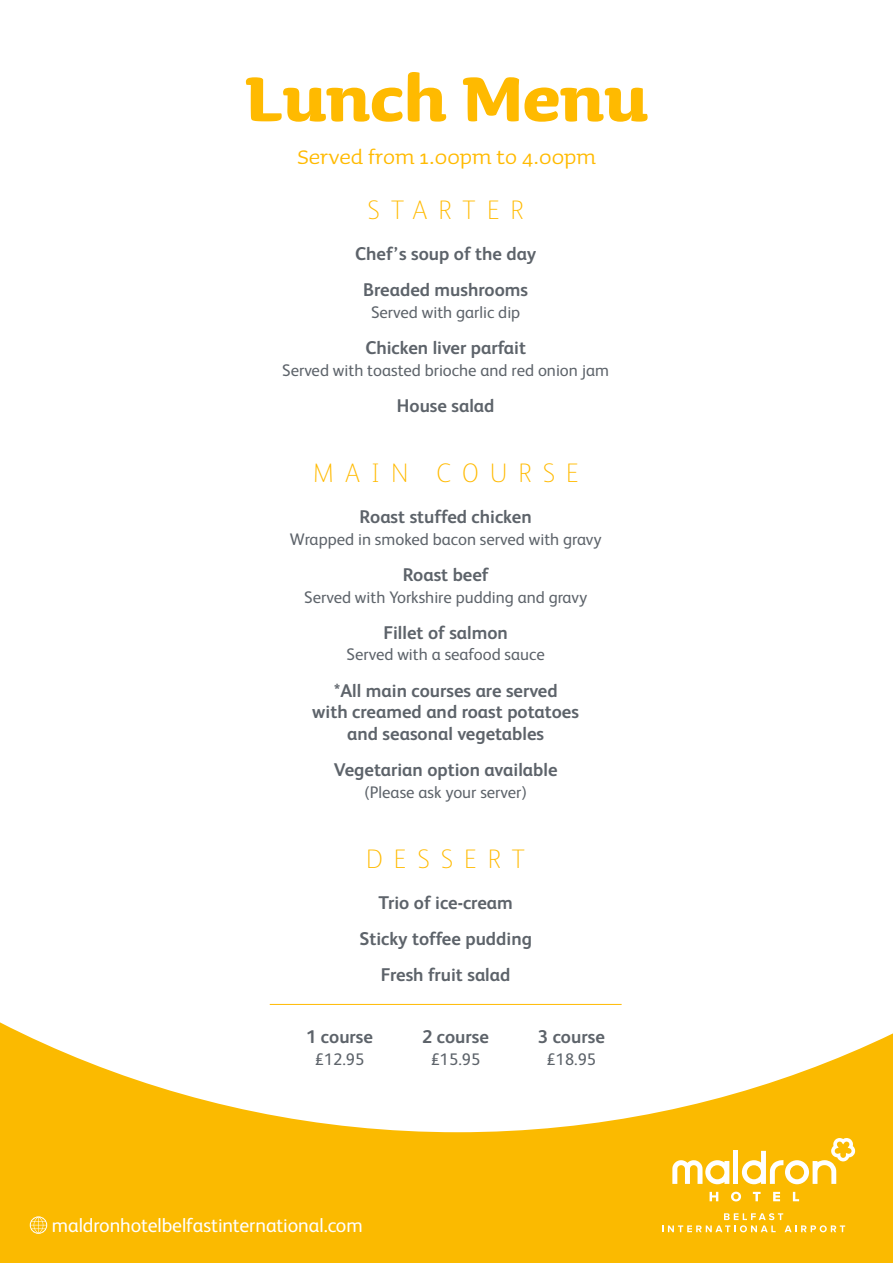
<style>
.page{position:relative;width:893px;height:1263px;background:#fff}
.page>*{position:absolute;margin:0;border:0;box-sizing:border-box;transform-origin:0 0}
.t1{font:700 80.7px "Sauna";color:#ffba00}
.t2{font:100 26.85px "FS Albert";letter-spacing:.41em;color:#ffba00}
.t3{font:26.25px "Sauna";color:#ffba00}
.t4{font:19.65px "FS Albert";letter-spacing:-.005em;color:#fff}
.t5{font:700 18.45px/36px "FS Albert";color:#5d636a;text-align:center}
.t6{font:16.8px "FS Albert";color:#5d636a}
</style>
<div class="page">
<div style="left:0;top:1164px;width:893px;height:99px;background:#fbba00"></div>
<svg style="left:0;top:1003px;width:893px;height:161px"></svg>
<hr style="left:270px;top:1004px;width:352px;height:1px;background:#ffba00">
<svg style="left:742px;top:1138px;width:113px;height:46px"></svg>
<div style="left:733px;top:1151px;width:5px;height:33px;background:#fff"></div>
<svg style="left:672px;top:1160px;width:57px;height:24px"></svg>
<svg style="left:710px;top:1192px;width:8px;height:9px"></svg>
<svg style="left:731px;top:1192px;width:10px;height:9px"></svg>
<svg style="left:753px;top:1192px;width:8px;height:9px"></svg>
<svg style="left:773px;top:1192px;width:7px;height:9px"></svg>
<svg style="left:793px;top:1192px;width:6px;height:9px"></svg>
<svg style="left:662px;top:1213px;width:183px;height:19px;background:#fbc428"></svg>
<svg style="left:30px;top:1216px;width:17px;height:18px"></svg>
<h1 class="t1" style="left:245px;top:48px;width:404px">Lunch Menu</h1>
<h3 class="t3" style="left:297px;top:143px;width:300px">Served from 1.00pm to 4.00pm</h3>
<h2 class="t2" style="left:367px;top:195px;width:158px">STARTER</h2>
<p class="t5" style="left:355px;top:235px;width:183px">Chef’s soup of the day<br>Breaded mushrooms</p>
<p class="t6" style="left:371px;top:301px;width:151px">Served with garlic dip</p>
<p class="t5" style="left:365px;top:329px;width:162px">Chicken liver parfait</p>
<p class="t6" style="left:282px;top:359px;width:328px">Served with toasted brioche and red onion jam</p>
<p class="t5" style="left:397px;top:387px;width:99px">House salad</p>
<h2 class="t2" style="left:313px;top:458px;width:267px">MAIN COURSE</h2>
<p class="t5" style="left:360px;top:498px;width:174px">Roast stuffed chicken</p>
<p class="t6" style="left:290px;top:528px;width:313px">Wrapped in smoked bacon served with gravy</p>
<p class="t5" style="left:403px;top:556px;width:88px">Roast beef</p>
<p class="t6" style="left:304px;top:586px;width:284px">Served with Yorkshire pudding and gravy</p>
<p class="t5" style="left:383px;top:614px;width:126px">Fillet of salmon</p>
<p class="t6" style="left:347px;top:644px;width:200px">Served with a seafood sauce</p>
<p class="t5" style="left:312px;top:679px;width:268px;line-height:21.8px">*All main courses are served<br>with creamed and roast potatoes and seasonal vegetables</p>
<p class="t5" style="left:334px;top:751px;width:225px">Vegetarian option available</p>
<p class="t6" style="left:364px;top:781px;width:164px">(Please ask your server)</p>
<h2 class="t2" style="left:366px;top:844px;width:161px">DESSERT</h2>
<p class="t5" style="left:359px;top:884px;width:174px">Trio of ice-cream<br>Sticky toffee pudding<br>Fresh fruit salad</p>
<p class="t5" style="left:306px;top:1018px;width:68px">1 course</p>
<p class="t6" style="left:315px;top:1048px;width:51px">£12.95</p>
<p class="t5" style="left:422px;top:1018px;width:68px">2 course</p>
<p class="t6" style="left:431px;top:1048px;width:51px">£15.95</p>
<p class="t5" style="left:538px;top:1018px;width:68px">3 course</p>
<p class="t6" style="left:547px;top:1048px;width:51px">£18.95</p>
<p class="t4" style="left:52px;top:1214px;width:312px">maldronhotelbelfastinternational.com</p>
</div>
